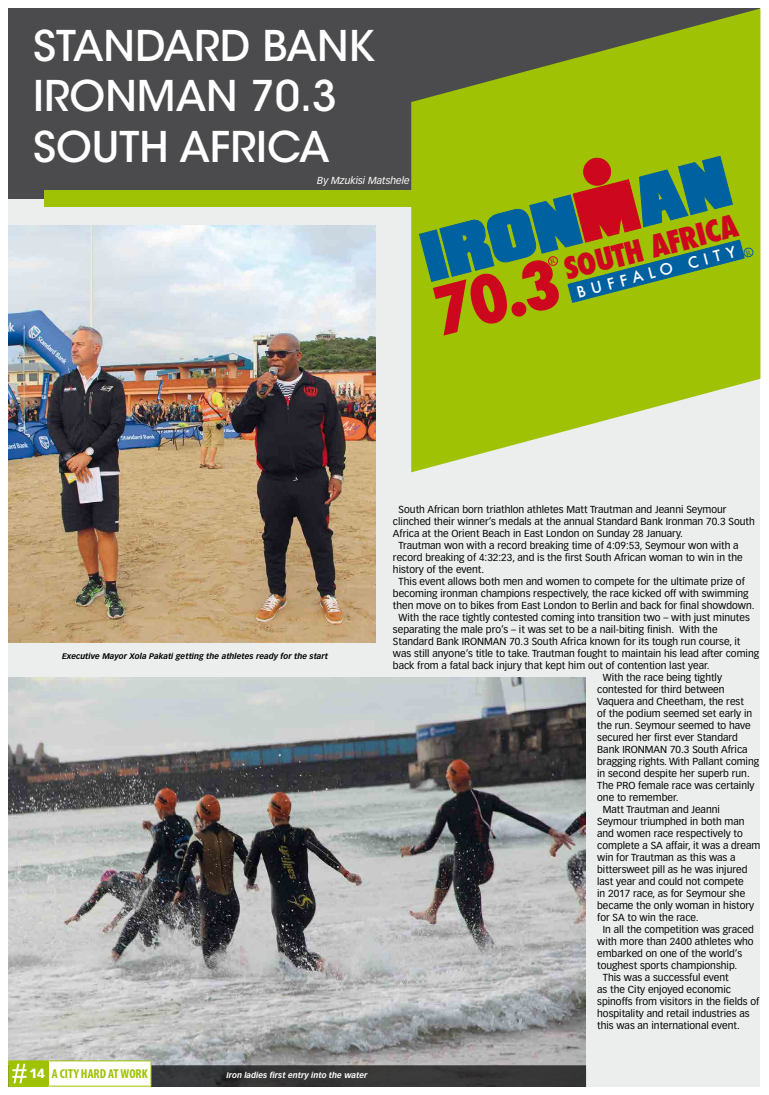
<style>
.page{position:relative;width:769px;height:1095px;background:#fff}
.page>*{position:absolute;margin:0;border:0;box-sizing:border-box;transform-origin:0 0}
.t1{font:800 condensed 64.6px "Futura";color:#cd071e}
.t2{font:500 42px/50.4px "ITC Avant Garde Std";color:#fff}
.t3{font:800 condensed 30.1px "Futura";color:#cd071e}
.t4{font:500 15.1px "Futura";color:#fff}
.t5{font:700 condensed 13px "Myriad Pro";color:#9fc204}
.t6{font:10px "Vectora LT Std";color:#000}
.t7{font:italic 10px "Vectora LT Std";color:#fff}
.t8{font:italic 700 8px "Vectora LT Std";color:#000}
.t9{font:italic 700 8px "Vectora LT Std";color:#fff}
.s1{font-family:"Vectora LT Std";font-weight:900;font-stretch:normal;color:#fff}
</style>
<div class="page">
<div style="left:8px;top:198px;width:752px;height:888px;background:#eceded"></div>
<div style="left:8px;top:9px;width:752px;height:189px;background:#4b4b4d"></div>
<div style="left:45px;top:190px;width:376px;height:17px;background:#9fc204"></div>
<svg style="left:411px;top:9px;width:349px;height:463px;fill:#9fc204"></svg>
<img style="left:8px;top:226px;width:368px;height:416px">
<img style="left:8px;top:677px;width:577px;height:388px">
<div style="left:9px;top:1065px;width:576px;height:20px;background:#363636"></div>
<div style="left:8px;top:1065px;width:577px;height:21px;border:1px solid #000"></div>
<div style="left:9px;top:1060px;width:39px;height:25px;background:#9fc204"></div>
<div style="left:48px;top:1060px;width:103px;height:25px;background:#fff"></div>
<hr style="left:9px;top:1085px;width:39px;height:1px;background:#9fc204">
<hr style="left:48px;top:1060px;width:103px;height:1px;background:#9fc204">
<svg style="left:48px;top:1060px;width:1px;height:25px"></svg>
<svg style="left:151px;top:1060px;width:1px;height:25px"></svg>
<hr style="left:48px;top:1085px;width:103px;height:1px;background:#9fc204">
<svg style="left:9px;top:1060px;width:17px;height:24px"></svg>
<svg style="left:418px;top:156px;width:335px;height:147px;background:#739833"></svg>
<h2 class="t2" style="left:33px;top:21px;width:343px">STANDARD BANK<br>IRONMAN 70.3<br>SOUTH AFRICA</h2>
<p class="t7" style="left:317px;top:175px;width:94px">By Mzukisi Matshele</p>
<h3 class="t3" style="left:559px;top:250px;width:180px;rotate:-15deg">SOUTH AFRICA</h3>
<h3 class="t4" style="left:574px;top:283px;width:165px;rotate:-15deg">BUFFALO CITY</h3>
<h1 class="t1" style="left:423px;top:271px;width:130px;rotate:-15deg">70.3</h1>
<p class="t8" style="left:62px;top:651px;width:267px">Executive Mayor Xola Pakati getting the athletes ready for the start</p>
<h3 class="t5" style="left:29px;top:1065px;width:120px"><span class="s1">14</span> A CITY HARD AT WORK</h3>
<p class="t9" style="left:226px;top:1070px;width:142px">Iron ladies first entry into the water</p>
<p class="t6" style="left:398px;top:503px;width:329px">South African born triathlon athletes Matt Trautman and Jeanni Seymour</p>
<p class="t6" style="left:393px;top:515px;width:363px">clinched their winner’s medals at the annual Standard Bank Ironman 70.3 South</p>
<p class="t6" style="left:393px;top:527px;width:291px">Africa at the Orient Beach in East London on Sunday 28 January.</p>
<p class="t6" style="left:398px;top:539px;width:341px">Trautman won with a record breaking time of 4:09:53, Seymour won with a</p>
<p class="t6" style="left:393px;top:551px;width:351px">record breaking of 4:32:23, and is the first South African woman to win in the</p>
<p class="t6" style="left:393px;top:563px;width:93px">history of the event.</p>
<p class="t6" style="left:398px;top:575px;width:347px">This event allows both men and women to compete for the ultimate prize of</p>
<p class="t6" style="left:393px;top:587px;width:357px">becoming ironman champions respectively, the race kicked off with swimming</p>
<p class="t6" style="left:393px;top:599px;width:363px">then move on to bikes from East London to Berlin and back for final showdown.</p>
<p class="t6" style="left:398px;top:611px;width:352px">With the race tightly contested coming into transition two – with just minutes</p>
<p class="t6" style="left:393px;top:623px;width:326px">separating the male pro’s – it was set to be a nail-biting finish. With the</p>
<p class="t6" style="left:393px;top:635px;width:349px">Standard Bank IRONMAN 70.3 South Africa known for its tough run course, it</p>
<p class="t6" style="left:393px;top:647px;width:367px">was still anyone’s title to take. Trautman fought to maintain his lead after coming</p>
<p class="t6" style="left:393px;top:659px;width:318px">back from a fatal back injury that kept him out of contention last year.</p>
<p class="t6" style="left:602px;top:671px;width:121px">With the race being tightly</p>
<p class="t6" style="left:597px;top:683px;width:129px">contested for third between</p>
<p class="t6" style="left:597px;top:695px;width:148px">Vaquera and Cheetham, the rest</p>
<p class="t6" style="left:597px;top:707px;width:156px">of the podium seemed set early in</p>
<p class="t6" style="left:597px;top:719px;width:155px">the run. Seymour seemed to have</p>
<p class="t6" style="left:597px;top:731px;width:142px">secured her first ever Standard</p>
<p class="t6" style="left:597px;top:743px;width:152px">Bank IRONMAN 70.3 South Africa</p>
<p class="t6" style="left:597px;top:755px;width:163px">bragging rights. With Pallant coming</p>
<p class="t6" style="left:597px;top:767px;width:154px">in second despite her superb run.</p>
<p class="t6" style="left:597px;top:779px;width:159px">The PRO female race was certainly</p>
<p class="t6" style="left:597px;top:791px;width:83px">one to remember.</p>
<p class="t6" style="left:602px;top:803px;width:118px">Matt Trautman and Jeanni</p>
<p class="t6" style="left:597px;top:815px;width:149px">Seymour triumphed in both man</p>
<p class="t6" style="left:597px;top:827px;width:147px">and women race respectively to</p>
<p class="t6" style="left:597px;top:839px;width:165px">complete a SA affair, it was a dream</p>
<p class="t6" style="left:597px;top:851px;width:140px">win for Trautman as this was a</p>
<p class="t6" style="left:597px;top:863px;width:152px">bittersweet pill as he was injured</p>
<p class="t6" style="left:597px;top:875px;width:148px">last year and could not compete</p>
<p class="t6" style="left:597px;top:887px;width:149px">in 2017 race, as for Seymour she</p>
<p class="t6" style="left:597px;top:899px;width:158px">became the only woman in history</p>
<p class="t6" style="left:597px;top:911px;width:103px">for SA to win the race.</p>
<p class="t6" style="left:602px;top:923px;width:152px">In all the competition was graced</p>
<p class="t6" style="left:597px;top:935px;width:158px">with more than 2400 athletes who</p>
<p class="t6" style="left:597px;top:947px;width:146px">embarked on one of the world’s</p>
<p class="t6" style="left:597px;top:959px;width:141px">toughest sports championship.</p>
<p class="t6" style="left:602px;top:971px;width:127px">This was a successful event</p>
<p class="t6" style="left:597px;top:983px;width:135px">as the City enjoyed economic</p>
<p class="t6" style="left:597px;top:995px;width:164px">spinoffs from visitors in the fields of</p>
<p class="t6" style="left:597px;top:1007px;width:154px">hospitality and retail industries as</p>
<p class="t6" style="left:597px;top:1019px;width:144px">this was an international event.</p>
</div>
